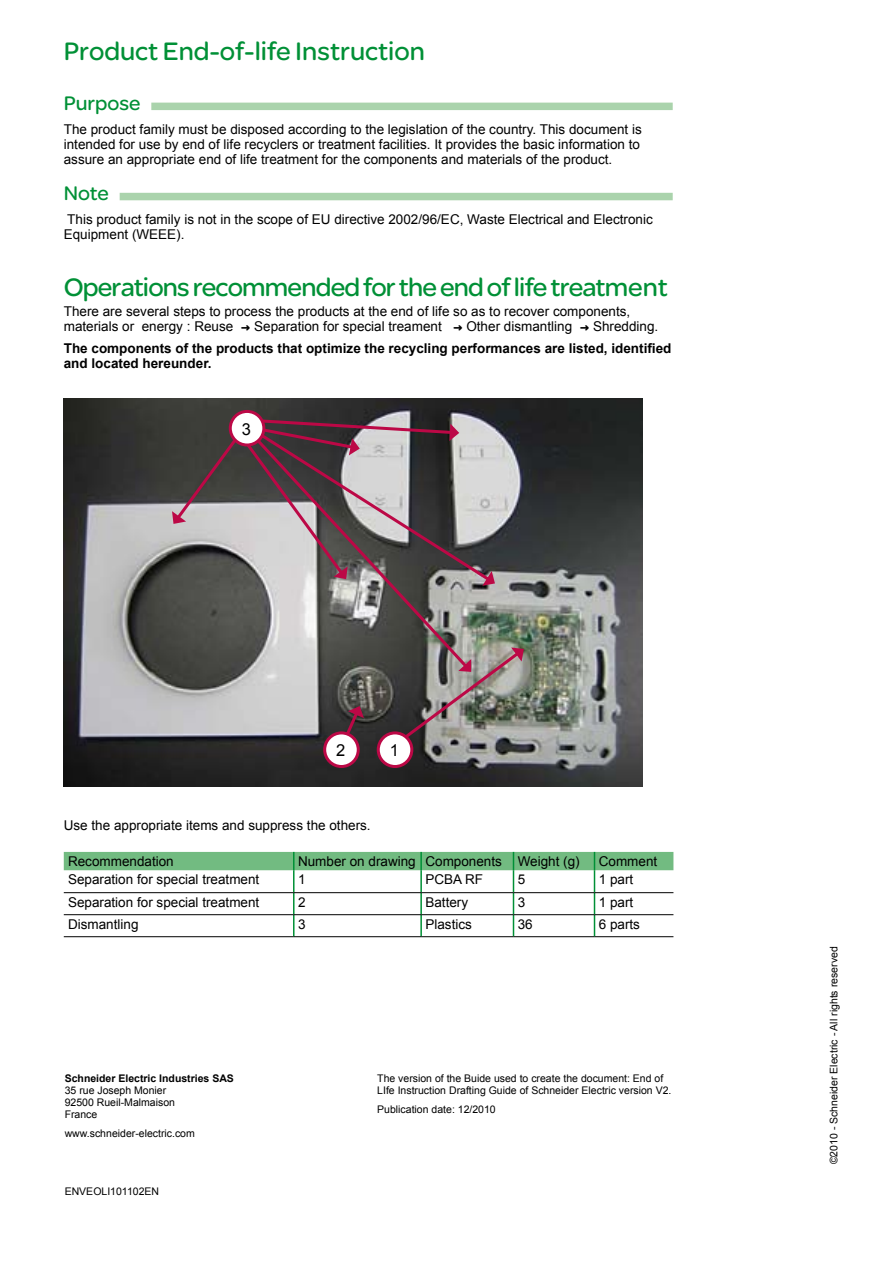
<style>
.page{position:relative;width:893px;height:1263px;background:#fff}
.page>*{position:absolute;margin:0;border:0;box-sizing:border-box;transform-origin:0 0}
.t1{font:27px "SE Optimist";letter-spacing:-.03em;color:#009036}
.t2{font:27px "SE Optimist";color:#009036}
.t3{font:21px "SE Optimist";color:#009036}
.t4{font:16.5px "Arial";color:#000}
.t5{font:13.5px/15px "Arial";color:#000}
.t6{font:700 13.5px/15px "Arial";color:#000}
.t7{font:10.5px/12px "Arial";color:#000}
.t8{font:700 10.5px "Arial";color:#000}
</style>
<div class="page">
<div style="left:151px;top:103px;width:522px;height:7px;background:#aad3ac"></div>
<div style="left:120px;top:193px;width:553px;height:7px;background:#aad3ac"></div>
<img style="left:64px;top:398px;width:578px;height:389px">
<svg style="left:341px;top:706px;width:23px;height:37px"></svg>
<svg style="left:64px;top:852px;width:609px;height:84px"></svg>
<hr style="left:64px;top:892px;width:230px;height:1px;background:#000">
<hr style="left:294px;top:892px;width:127px;height:1px;background:#000">
<hr style="left:421px;top:892px;width:92px;height:1px;background:#000">
<hr style="left:513px;top:892px;width:81px;height:1px;background:#000">
<hr style="left:594px;top:892px;width:79px;height:1px;background:#000">
<hr style="left:64px;top:914px;width:230px;height:1px;background:#000">
<hr style="left:294px;top:914px;width:127px;height:1px;background:#000">
<hr style="left:421px;top:914px;width:92px;height:1px;background:#000">
<hr style="left:513px;top:914px;width:81px;height:1px;background:#000">
<hr style="left:594px;top:914px;width:79px;height:1px;background:#000">
<hr style="left:64px;top:936px;width:230px;height:1px;background:#000">
<hr style="left:294px;top:936px;width:127px;height:1px;background:#000">
<hr style="left:421px;top:936px;width:92px;height:1px;background:#000">
<hr style="left:513px;top:936px;width:81px;height:1px;background:#000">
<hr style="left:594px;top:936px;width:79px;height:1px;background:#000">
<div style="left:325px;top:733px;width:33px;height:33px;background:#fff;border-radius:50%"></div>
<div style="left:323px;top:731px;width:37px;height:37px;border:3px solid #bc0846;border-radius:50%"></div>
<div style="left:378px;top:733px;width:34px;height:33px;background:#fff;border-radius:50%"></div>
<div style="left:377px;top:731px;width:36px;height:37px;border:3px solid #bc0846;border-radius:50%"></div>
<svg style="left:243px;top:586px;width:228px;height:85px;background:#848280"></svg>
<svg style="left:396px;top:647px;width:128px;height:98px;background:#817977"></svg>
<svg style="left:172px;top:418px;width:323px;height:168px;background:#7f7477"></svg>
<div style="left:230px;top:411px;width:34px;height:34px;background:#fff;border-radius:50%"></div>
<div style="left:229px;top:410px;width:36px;height:36px;border:3px solid #bc0846;border-radius:50%"></div>
<h1 class="t2" style="left:64px;top:32px;width:363px">Product End-of-life Instruction</h1>
<h2 class="t3" style="left:64px;top:89px;width:78px">Purpose</h2>
<p class="t5" style="left:64px;top:121px;width:580px">The product family must be disposed according to the legislation of the country. This document is intended for use by end of life recyclers or treatment facilities. It provides the basic information to assure an appropriate end of life treatment for the components and materials of the product.</p>
<h2 class="t3" style="left:64px;top:179px;width:47px">Note</h2>
<p class="t5" style="left:64px;top:212px;width:591px">This product family is not in the scope of EU directive 2002/96/EC, Waste Electrical and Electronic<br>Equipment (WEEE).</p>
<h1 class="t1" style="left:64px;top:269px;width:605px">Operations recommended for the end of life treatment</h1>
<p class="t5" style="left:64px;top:304px;width:568px">There are several steps to process the products at the end of life so as to recover components, materials or energy : Reuse</p>
<p class="t5" style="left:254px;top:319px;width:189px">Separation for special treament</p>
<p class="t5" style="left:466px;top:319px;width:107px">Other dismantling</p>
<p class="t5" style="left:593px;top:319px;width:67px">Shredding.</p>
<p class="t6" style="left:64px;top:341px;width:609px">The components of the products that optimize the recycling performances are listed, identified and located hereunder.</p>
<p class="t4" style="left:242px;top:418px;width:11px">3</p>
<p class="t4" style="left:336px;top:739px;width:11px">2</p>
<p class="t4" style="left:390px;top:739px;width:11px">1</p>
<p class="t5" style="left:64px;top:817px;width:308px">Use the appropriate items and suppress the others.</p>
<p class="t5" style="left:68px;top:854px;width:107px">Recommendation</p>
<p class="t5" style="left:298px;top:854px;width:283px">Number on drawing Components Weight (g)</p>
<p class="t5" style="left:599px;top:854px;width:60px">Comment</p>
<p class="t5" style="left:68px;top:872px;width:193px">Separation for special treatment</p>
<p class="t5" style="left:298px;top:872px;width:9px">1</p>
<p class="t5" style="left:425px;top:872px;width:59px">PCBA RF</p>
<p class="t5" style="left:518px;top:872px;width:9px">5</p>
<p class="t5" style="left:599px;top:872px;width:36px">1 part</p>
<p class="t5" style="left:68px;top:895px;width:193px">Separation for special treatment</p>
<p class="t5" style="left:298px;top:895px;width:9px">2</p>
<p class="t5" style="left:425px;top:895px;width:44px">Battery</p>
<p class="t5" style="left:518px;top:895px;width:9px">3</p>
<p class="t5" style="left:599px;top:895px;width:36px">1 part</p>
<p class="t5" style="left:68px;top:917px;width:72px">Dismantling</p>
<p class="t5" style="left:298px;top:917px;width:9px">3</p>
<p class="t5" style="left:425px;top:917px;width:48px">Plastics</p>
<p class="t5" style="left:518px;top:917px;width:17px">36</p>
<p class="t5" style="left:599px;top:917px;width:43px">6 parts</p>
<p class="t8" style="left:65px;top:1072px;width:171px">Schneider Electric Industries SAS</p>
<p class="t7" style="left:65px;top:1085px;width:112px">35 rue Joseph Monier<br>92500 Rueil-Malmaison<br>France</p>
<p class="t7" style="left:65px;top:1128px;width:132px">www.schneider-electric.com</p>
<p class="t7" style="left:65px;top:1185px;width:96px">ENVEOLI101102EN</p>
<p class="t7" style="left:377px;top:1073px;width:296px">The version of the Buide used to create the document: End of<br>LIfe Instruction Drafting Guide of Schneider Electric version V2.</p>
<p class="t7" style="left:377px;top:1104px;width:120px">Publication date: 12/2010</p>
<p class="t7" style="left:828px;top:1164px;width:219px;rotate:-90deg">©2010 - Schneider Electric - All rights reserved</p>
</div>
